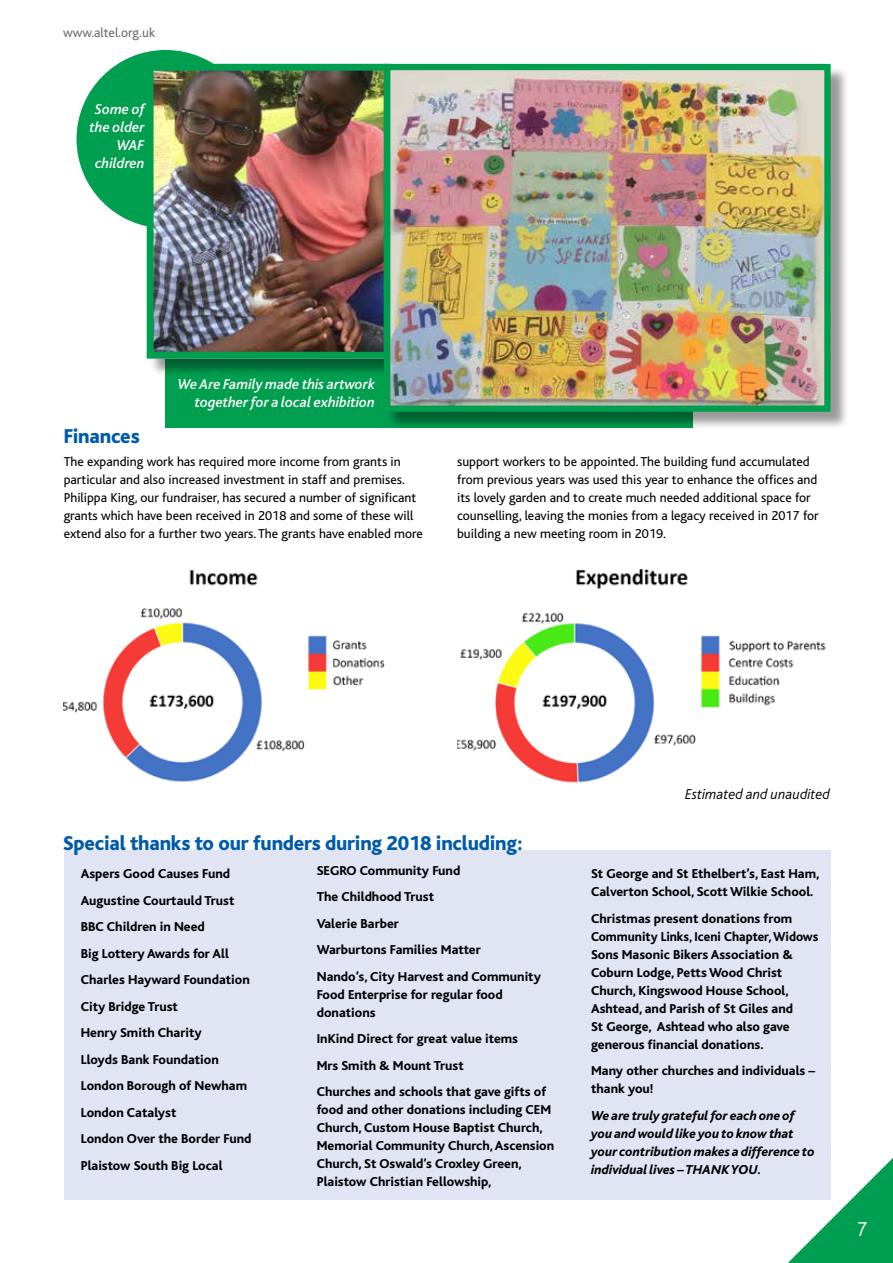
<style>
.page{position:relative;width:893px;height:1263px;background:#fff}
.page>*{position:absolute;margin:0;border:0;box-sizing:border-box;transform-origin:0 0}
.t1{font:800 21px "Bliss";letter-spacing:-.01em;color:#005baa}
.t2{font:300 21px "Bliss";color:#fff}
.t3{font:italic 500 15px/18px "Bliss";color:#fff;text-align:right}
.t4{font:italic 300 15px "Bliss";color:#000}
.t5{font:800 13.5px/26.5px "Bliss";color:#000}
.t6{font:13.5px/18px "Bliss";color:#000}
.t7{font:italic 800 13.5px/18px "Bliss";color:#000}
.t8{font:13.5px "Bliss";color:#6d6e71}
</style>
<div class="page">
<svg style="left:775px;top:1158px;width:118px;height:105px"></svg>
<div style="left:77px;top:50px;width:178px;height:178px;background:#009f4f;border-radius:50%"></div>
<div style="left:64px;top:850px;width:767px;height:349px;background:#e1e4f3"></div>
<div style="left:166px;top:359px;width:527px;height:68px;background:#009f4f"></div>
<div style="left:149px;top:66px;width:260px;height:311px;background:#000;opacity:.4"></div>
<img style="left:155px;top:72px;width:227px;height:279px">
<div style="left:147px;top:64px;width:243px;height:295px;border:7px solid #009f4f"></div>
<div style="left:386px;top:66px;width:463px;height:365px;background:#000;opacity:.4"></div>
<img style="left:391px;top:71px;width:433px;height:334px">
<div style="left:384px;top:64px;width:447px;height:348px;border:6px solid #009f4f"></div>
<img style="left:457px;top:569px;width:369px;height:214px">
<img style="left:64px;top:570px;width:321px;height:212px">
<p class="t8" style="left:63px;top:25px;width:93px">www.altel.org.uk</p>
<p class="t3" style="left:90px;top:100px;width:56px">Some of the older<br>WAF children</p>
<p class="t3" style="left:178px;top:376px;width:199px">We Are Family made this artwork together for a local exhibition</p>
<h1 class="t1" style="left:64px;top:426px;width:78px">Finances</h1>
<p class="t6" style="left:64px;top:452px;width:361px">The expanding work has required more income from grants in particular and also increased investment in staff and premises.<br>Philippa King, our fundraiser, has secured a number of significant grants which have been received in 2018 and some of these will extend also for a further two years. The grants have enabled more</p>
<p class="t6" style="left:457px;top:453px;width:363px">support workers to be appointed. The building fund accumulated from previous years was used this year to enhance the offices and its lovely garden and to create much needed additional space for counselling, leaving the monies from a legacy received in 2017 for building a new meeting room in 2019.</p>
<h1 class="t1" style="left:63px;top:832px;width:461px">Special thanks to our funders during 2018 including:</h1>
<p class="t5" style="left:81px;top:861px;width:172px">Aspers Good Causes Fund<br>Augustine Courtauld Trust<br>BBC Children in Need<br>Big Lottery Awards for All<br>Charles Hayward Foundation<br>City Bridge Trust<br>Henry Smith Charity<br>Lloyds Bank Foundation<br>London Borough of Newham<br>London Catalyst<br>London Over the Border Fund<br>Plaistow South Big Local</p>
<p class="t5" style="left:317px;top:857px;width:226px">SEGRO Community Fund<br>The Childhood Trust<br>Valerie Barber<br>Warburtons Families Matter<br>Nando’s, City Harvest and Community</p>
<p class="t5" style="left:317px;top:985px;width:187px;line-height:18px">Food Enterprise for regular food donations</p>
<p class="t5" style="left:317px;top:1026px;width:231px">InKind Direct for great value items<br>Mrs Smith &amp; Mount Trust<br>Churches and schools that gave gifts of</p>
<p class="t5" style="left:317px;top:1101px;width:239px;line-height:18px">food and other donations including CEM Church, Custom House Baptist Church, Memorial Community Church, Ascension Church, St Oswald’s Croxley Green, Plaistow Christian Fellowship,</p>
<p class="t4" style="left:685px;top:786px;width:146px">Estimated and unaudited</p>
<p class="t5" style="left:591px;top:865px;width:230px;line-height:18px">St George and St Ethelbert’s, East Ham,<br>Calverton School, Scott Wilkie School.</p>
<p class="t5" style="left:591px;top:909px;width:229px;line-height:18px">Christmas present donations from Community Links, Iceni Chapter, Widows Sons Masonic Bikers Association &amp; Coburn Lodge, Petts Wood Christ Church, Kingswood House School, Ashtead, and Parish of St Giles and<br>St George, Ashtead who also gave generous financial donations.</p>
<p class="t5" style="left:591px;top:1062px;width:226px;line-height:18px">Many other churches and individuals – thank you!</p>
<p class="t7" style="left:591px;top:1106px;width:225px">We are truly grateful for each one of you and would like you to know that your contribution makes a difference to individual lives – THANK YOU.</p>
<h1 class="t2" style="left:856px;top:1218px;width:12px">7</h1>
</div>
